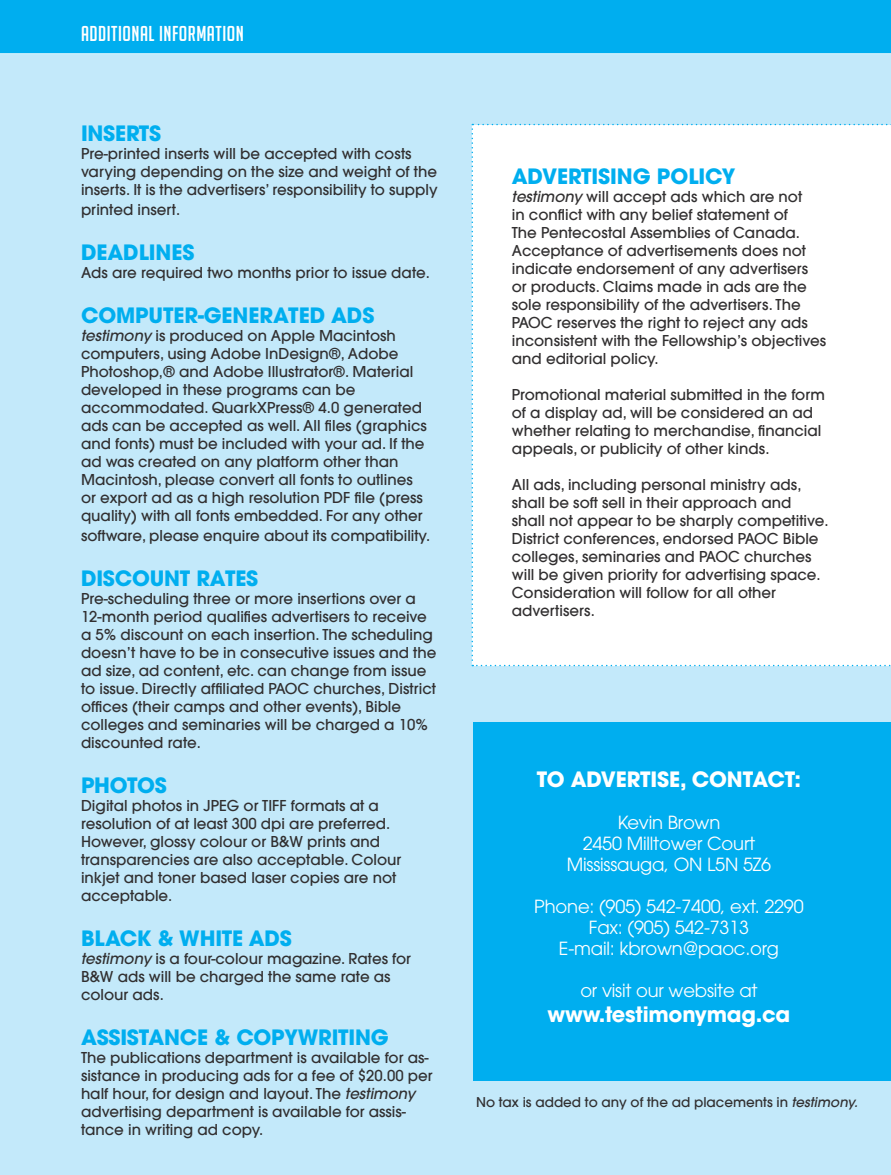
<style>
.page{position:relative;width:891px;height:1175px;background:#fff}
.page>*{position:absolute;margin:0;border:0;box-sizing:border-box;transform-origin:0 0}
.t1{font:700 21px "ITC Avant Garde Pro";letter-spacing:-.01em;color:#00aeef}
.t2{font:700 21px "ITC Avant Garde Pro";letter-spacing:-.01em;color:#fff}
.t3{font:21px "Big Noodle Titling";letter-spacing:.025em;color:#fff}
.t4{font:18px/21px "ITC Avant Garde Pro";letter-spacing:-.01em;color:#fff;text-align:center}
.t5{font:500 15px/18px "Avant Garde LT";color:#312f30}
.t6{font:500 13.5px "Avant Garde LT";color:#312f30}
.s1{font-family:"ITC Avant Garde Pro";font-style:italic}
.s2{font-style:italic}
</style>
<div class="page">
<div style="left:0;top:51px;width:891px;height:1123px;background:#c3e9fa"></div>
<div style="left:0;top:0;width:891px;height:53px;background:#00aeef"></div>
<div style="left:473px;top:722px;width:418px;height:358px;background:#00aeef"></div>
<div style="left:472px;top:124px;width:419px;height:542px;background:#fff"></div>
<h1 class="t3" style="left:81px;top:22px;width:164px">ADDITIONAL INFORMATION</h1>
<h1 class="t1" style="left:81px;top:119px;width:82px">INSERTS</h1>
<p class="t5" style="left:81px;top:145px;width:358px">Pre-printed inserts will be accepted with costs varying depending on the size and weight of the inserts. It is the advertisers’ responsibility to supply</p>
<p class="t5" style="left:81px;top:200px;width:101px">printed insert.</p>
<h1 class="t1" style="left:81px;top:238px;width:115px">DEADLINES</h1>
<p class="t5" style="left:81px;top:263px;width:351px">Ads are required two months prior to issue date.</p>
<h1 class="t1" style="left:81px;top:301px;width:295px">COMPUTER-GENERATED ADS</h1>
<p class="t5" style="left:81px;top:326px;width:347px"><span class="s1">testimony</span> is produced on Apple Macintosh computers, using Adobe InDesign®, Adobe Photoshop,® and Adobe Illustrator®. Material developed in these programs can be accommodated. QuarkXPress® 4.0 generated ads can be accepted as well. All files (graphics and fonts) must be included with your ad. If the ad was created on any platform other than Macintosh, please convert all fonts to outlines or export ad as a high resolution PDF file (press quality) with all fonts embedded. For any other</p>
<p class="t5" style="left:81px;top:526px;width:351px">software, please enquire about its compatibility.</p>
<h1 class="t1" style="left:81px;top:564px;width:179px">DISCOUNT RATES</h1>
<p class="t5" style="left:81px;top:589px;width:357px">Pre-scheduling three or more insertions over a 12-month period qualifies advertisers to receive a 5% discount on each insertion. The scheduling doesn’t have to be in consecutive issues and the ad size, ad content, etc. can change from issue to issue. Directly affiliated PAOC churches, District offices (their camps and other events), Bible colleges and seminaries will be charged a 10% discounted rate.</p>
<h1 class="t1" style="left:81px;top:771px;width:87px">PHOTOS</h1>
<p class="t5" style="left:81px;top:796px;width:322px">Digital photos in JPEG or TIFF formats at a resolution of at least 300 dpi are preferred.<br>However, glossy colour or B&amp;W prints and transparencies are also acceptable. Colour inkjet and toner based laser copies are not acceptable.</p>
<h1 class="t1" style="left:81px;top:924px;width:213px">BLACK &amp; WHITE ADS</h1>
<p class="t5" style="left:81px;top:949px;width:332px"><span class="s1">testimony</span> is a four-colour magazine. Rates for<br>B&amp;W ads will be charged the same rate as colour ads.</p>
<h1 class="t1" style="left:81px;top:1023px;width:309px">ASSISTANCE &amp; COPYWRITING</h1>
<p class="t5" style="left:81px;top:1048px;width:353px">The publications department is available for as&shy;sistance in producing ads for a fee of $20.00 per half hour, for design and layout. The <span class="s1">testimony </span>advertising department is available for assis&shy;tance in writing ad copy.</p>
<h1 class="t1" style="left:512px;top:162px;width:225px">ADVERTISING POLICY</h1>
<p class="t5" style="left:512px;top:187px;width:316px"><span class="s1">testimony</span> will accept ads which are not<br>in conflict with any belief statement of<br>The Pentecostal Assemblies of Canada.<br>Acceptance of advertisements does not indicate endorsement of any advertisers or products. Claims made in ads are the sole responsibility of the advertisers. The PAOC reserves the right to reject any ads inconsistent with the Fellowship’s objectives and editorial policy.</p>
<p class="t5" style="left:512px;top:385px;width:315px">Promotional material submitted in the form of a display ad, will be considered an ad whether relating to merchandise, financial appeals, or publicity of other kinds.</p>
<p class="t5" style="left:512px;top:475px;width:318px">All ads, including personal ministry ads, shall be soft sell in their approach and<br>shall not appear to be sharply competitive.<br>District conferences, endorsed PAOC Bible colleges, seminaries and PAOC churches will be given priority for advertising space.<br>Consideration will follow for all other advertisers.</p>
<h1 class="t2" style="left:537px;top:765px;width:266px">TO ADVERTISE, CONTACT:</h1>
<p class="t4" style="left:567px;top:811px;width:206px">Kevin Brown<br>2450 Milltower Court<br>Mississauga, ON L5N 5Z6</p>
<p class="t4" style="left:534px;top:895px;width:271px">Phone: (905) 542-7400, ext. 2290<br>Fax: (905) 542-7313<br>E-mail: kbrown@paoc.org</p>
<p class="t4" style="left:580px;top:979px;width:179px">or visit our website at</p>
<h1 class="t2" style="left:548px;top:1000px;width:244px">www.testimonymag.ca</h1>
<p class="t6" style="left:476px;top:1093px;width:386px">No tax is added to any of the ad placements in <span class="s2">testimony.</span></p>
</div>
